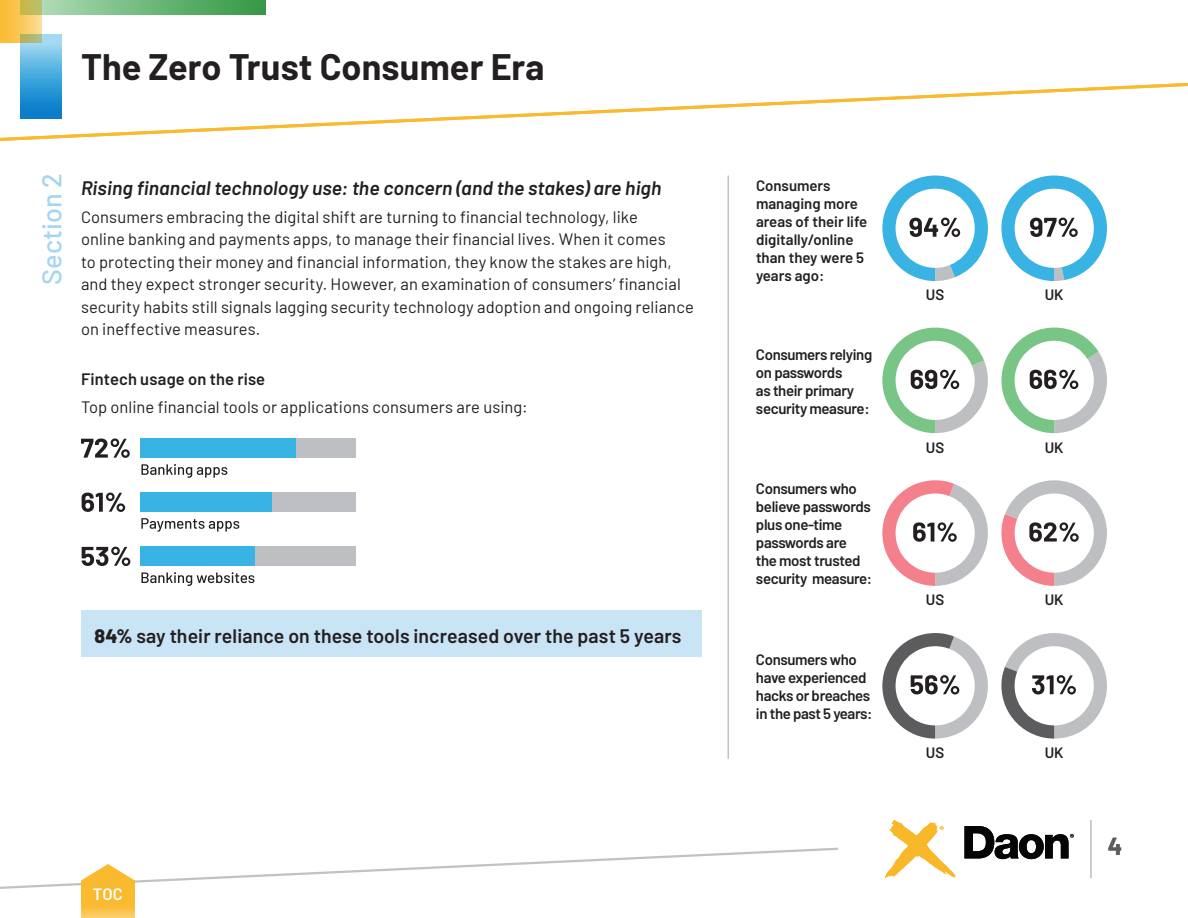
<style>
.page{position:relative;width:1188px;height:918px;background:#fff}
.page>*{position:absolute;margin:0;border:0;box-sizing:border-box;transform-origin:0 0}
.t1{font:700 36px "Barlow";color:#231f20}
.t2{font:500 27px "Barlow";color:#a5d5f0}
.t3{font:700 24px "Barlow";color:#5c5c5f}
.t4{font:italic 600 19.5px "Barlow";letter-spacing:.005em;color:#231f20}
.t5{font:600 19.5px "Barlow";letter-spacing:.005em;color:#231f20}
.t6{font:16.5px/22.5px "Barlow";letter-spacing:.005em;color:#231f20}
.t7{font:600 16.5px "Barlow";letter-spacing:.01em;color:#231f20}
.t8{font:600 16.5px "Barlow";color:#fff}
.t9{font:600 15px/18px "Barlow";letter-spacing:-.025em;color:#231f20}
.t10{font:600 15px/18px "Barlow";color:#231f20}
.s1{font-weight:800}
</style>
<div class="page">
<svg style="left:0;top:847px;width:838px;height:71px"></svg>
<svg style="left:0;top:81px;width:1188px;height:60px"></svg>
<svg style="left:0;top:0;width:42px;height:44px"></svg>
<svg style="left:21px;top:35px;width:41px;height:84px;background:#4da8d7"></svg>
<svg style="left:21px;top:0;width:245px;height:15px;background:#75b877"></svg>
<svg style="left:964px;top:826px;width:110px;height:33px"></svg>
<svg style="left:885px;top:820px;width:71px;height:58px"></svg>
<hr style="left:1090px;top:820px;width:2px;height:58px;background:#c7c8ca">
<div style="left:81px;top:610px;width:621px;height:47px;background:#c8e4f5"></div>
<hr style="left:728px;top:176px;width:1px;height:583px;background:#c1c2c4">
<svg style="left:882px;top:176px;width:106px;height:105px"></svg>
<svg style="left:1001px;top:176px;width:106px;height:105px"></svg>
<svg style="left:882px;top:328px;width:106px;height:105px"></svg>
<svg style="left:1001px;top:328px;width:106px;height:105px"></svg>
<svg style="left:882px;top:480px;width:106px;height:106px"></svg>
<svg style="left:1001px;top:480px;width:106px;height:106px"></svg>
<svg style="left:882px;top:633px;width:106px;height:106px"></svg>
<svg style="left:1001px;top:633px;width:106px;height:106px"></svg>
<svg style="left:81px;top:438px;width:49px;height:20px"></svg>
<div style="left:140px;top:439px;width:216px;height:19px;background:#bebfc2"></div>
<div style="left:140px;top:439px;width:156px;height:19px;background:#38b3e4"></div>
<svg style="left:142px;top:464px;width:85px;height:14px"></svg>
<svg style="left:82px;top:547px;width:48px;height:19px"></svg>
<div style="left:140px;top:547px;width:216px;height:19px;background:#bebfc2"></div>
<div style="left:140px;top:547px;width:115px;height:19px;background:#38b3e4"></div>
<svg style="left:142px;top:572px;width:112px;height:14px"></svg>
<svg style="left:82px;top:493px;width:43px;height:19px"></svg>
<svg style="left:141px;top:518px;width:98px;height:14px"></svg>
<div style="left:140px;top:493px;width:216px;height:19px;background:#bebfc2"></div>
<div style="left:140px;top:493px;width:132px;height:19px;background:#38b3e4"></div>
<h1 class="t1" style="left:81px;top:40px;width:465px">The Zero Trust Consumer Era</h1>
<h2 class="t2" style="left:32px;top:285px;width:112px;rotate:-90deg">Section 2</h2>
<p class="t4" style="left:81px;top:174px;width:582px">Rising financial technology use: the concern (and the stakes) are high</p>
<p class="t6" style="left:81px;top:204px;width:614px">Consumers embracing the digital shift are turning to financial technology, like<br>online banking and payments apps, to manage their financial lives. When it comes<br>to protecting their money and financial information, they know the stakes are high, and they expect stronger security. However, an examination of consumers’ financial security habits still signals lagging security technology adoption and ongoing reliance on ineffective measures.</p>
<p class="t7" style="left:81px;top:367px;width:186px">Fintech usage on the rise</p>
<p class="t6" style="left:81px;top:394px;width:448px">Top online financial tools or applications consumers are using:</p>
<p class="t5" style="left:94px;top:622px;width:589px"><span class="s1">84%</span> say their reliance on these tools increased over the past 5 years</p>
<p class="t8" style="left:93px;top:882px;width:31px">TOC</p>
<p class="t10" style="left:756px;top:175px;width:113px">Consumers managing more areas of their life digitally/online than they were 5 years ago:</p>
<p class="t9" style="left:756px;top:344px;width:118px">Consumers relying on passwords<br>as their primary security measure:</p>
<p class="t9" style="left:756px;top:479px;width:118px">Consumers who believe passwords plus one-time passwords are<br>the most trusted security measure:</p>
<p class="t9" style="left:756px;top:649px;width:118px">Consumers who have experienced hacks or breaches in the past 5 years:</p>
<p class="t9" style="left:926px;top:284px;width:20px">US</p>
<p class="t9" style="left:1045px;top:284px;width:20px">UK</p>
<p class="t9" style="left:926px;top:437px;width:20px">US</p>
<p class="t9" style="left:1045px;top:437px;width:20px">UK</p>
<p class="t9" style="left:926px;top:590px;width:20px">US</p>
<p class="t9" style="left:1045px;top:590px;width:20px">UK</p>
<p class="t9" style="left:926px;top:743px;width:20px">US</p>
<p class="t9" style="left:1045px;top:743px;width:20px">UK</p>
<h3 class="t3" style="left:1108px;top:828px;width:16px">4</h3>
</div>
